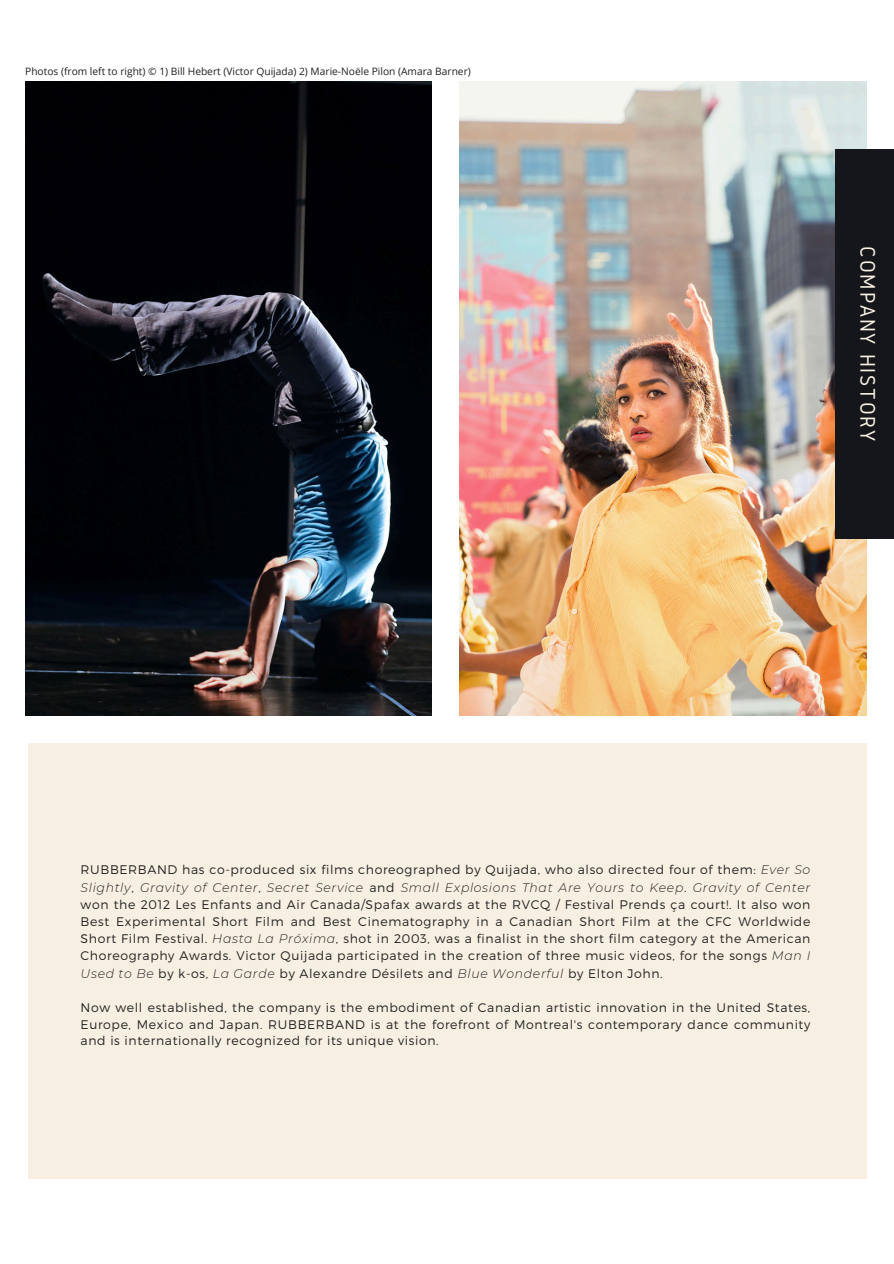
<style>
.page{position:relative;width:894px;height:1264px;background:#fff}
.page>*{position:absolute;margin:0;border:0;box-sizing:border-box;transform-origin:0 0}
.t1{font:21.9px "Gidole";letter-spacing:.08em;color:#f7f0e2}
.t2{font:300 12.45px/17.2px "Montserrat";letter-spacing:.05em;color:#222;text-align:justify}
.t3{font:10.2px "Open Sans";color:#222}
.s1{font-style:italic}
</style>
<div class="page">
<img style="left:459px;top:81px;width:407px;height:635px">
<img style="left:25px;top:81px;width:406px;height:635px">
<div style="left:834px;top:149px;width:59px;height:389px;background:#14161a"></div>
<div style="left:28px;top:743px;width:839px;height:435px;background:#f7f0e2"></div>
<p class="t3" style="left:25px;top:64px;width:447px">Photos (from left to right) © 1) Bill Hebert (Victor Quijada) 2) Marie-Noële Pilon (Amara Barner)</p>
<p class="t1" style="left:879px;top:246px;width:196px;rotate:90deg">COMPANY HISTORY</p>
<p class="t2" style="left:81px;top:860px;width:731px">RUBBERBAND has co-produced six films choreographed by Quijada, who also directed four of them: <span class="s1">Ever So Slightly</span>, <span class="s1">Gravity of Center</span>, <span class="s1">Secret Service</span> and <span class="s1">Small Explosions That Are Yours to Keep</span>. <span class="s1">Gravity of Center </span>won the 2012 Les Enfants and Air Canada/Spafax awards at the RVCQ / Festival Prends ça court!. It also won Best Experimental Short Film and Best Cinematography in a Canadian Short Film at the CFC Worldwide Short Film Festival. <span class="s1">Hasta La Próxima</span>, shot in 2003, was a finalist in the short film category at the American Choreography Awards. Victor Quijada participated in the creation of three music videos, for the songs <span class="s1">Man I Used to Be</span> by k-os, <span class="s1">La Garde</span> by Alexandre Désilets and <span class="s1">Blue Wonderful</span> by Elton John.</p>
<h1 class="t2" style="left:81px;top:998px;width:731px;line-height:16.6px">Now well established, the company is the embodiment of Canadian artistic innovation in the United States, Europe, Mexico and Japan. RUBBERBAND is at the forefront of Montreal's contemporary dance community and is internationally recognized for its unique vision.</h1>
</div>
